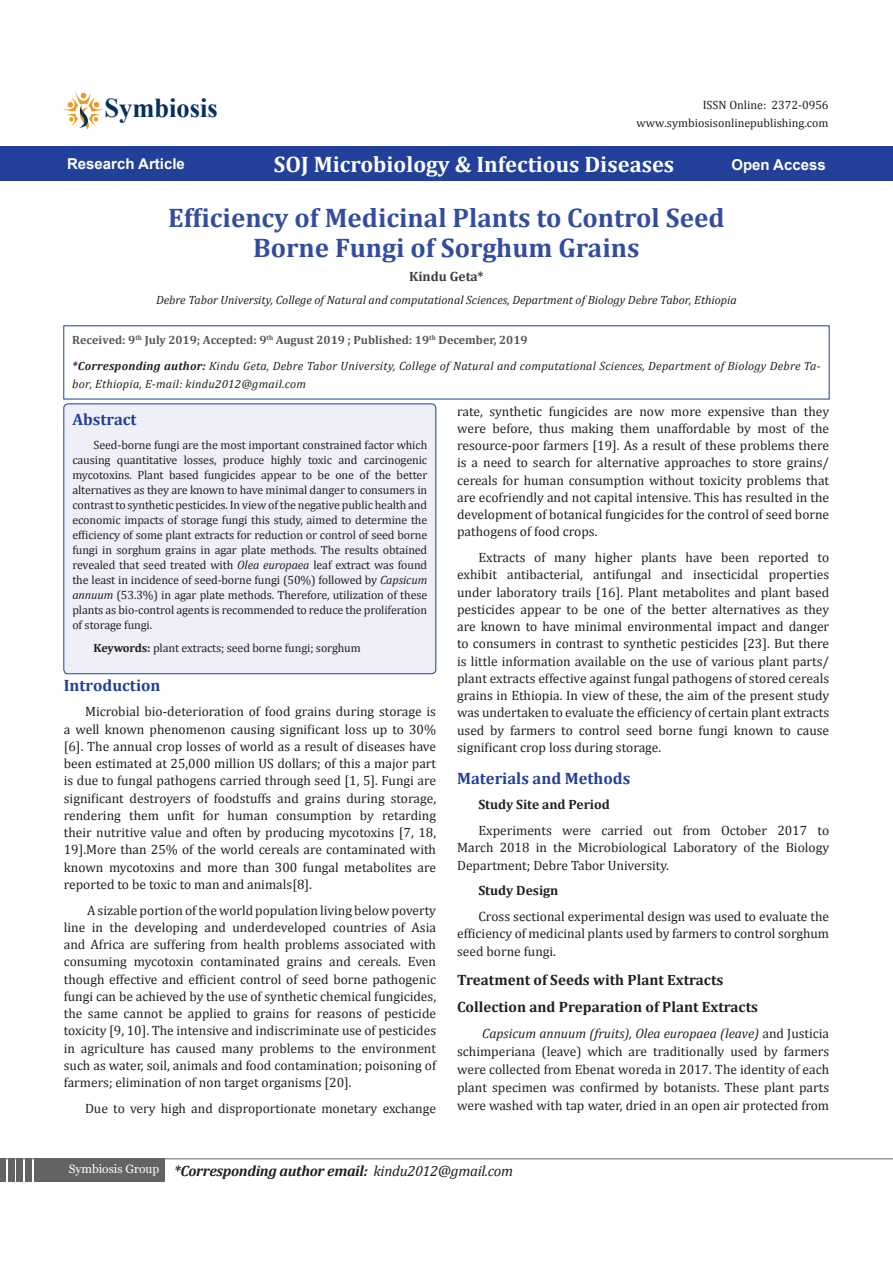
<style>
.page{position:relative;width:893px;height:1263px;background:#fff}
.page>*{position:absolute;margin:0;border:0;box-sizing:border-box;transform-origin:0 0}
.t1{font:700 27.3px "Times New Roman";color:#05305b}
.t2{font:700 27px/30px "Cambria";color:#334ca0;text-align:center}
.Default{font:700 22.5px "Cambria";color:#fff}
.Default-2{font:700 16.5px "Cambria";color:#223f99}
.Sideheadings{font:700 16.5px "Cambria";color:#223f99}
.Default-3{font:700 15px "Cambria";color:#231f20}
.t3{font:italic 700 15px "Cambria";letter-spacing:-.02em;color:#231f20}
.Default-4{font:700 15px "Arial";color:#fff}
.Default-5{font:13.5px/17.2px "Cambria";color:#231f20;text-align:justify}
.Default-6{font:700 13.5px "Cambria";color:#231f20}
.t4{font:700 13.5px "Cambria";color:#3e3e3f}
.Default-7{font:12px/15px "Cambria";letter-spacing:-.01em;color:#231f20;text-align:justify}
.Pa8{font:italic 12px/18px "Cambria";letter-spacing:.015em;color:#231f20}
.Pa8-2{font:700 12px "Cambria";color:#57585a}
.Pa0{font:12px "Cambria";color:#221e1f}
.s1{font-weight:700}
.s2{font-style:italic}
.s3{font-weight:400}
</style>
<div class="page">
<hr style="left:0;top:1158px;width:893px;height:1px;background:#636366">
<div style="left:34px;top:1159px;width:130px;height:23px;background:#636366"></div>
<div style="left:25px;top:1159px;width:7px;height:23px;background:#636366"></div>
<div style="left:17px;top:1159px;width:6px;height:23px;background:#636366"></div>
<div style="left:8px;top:1159px;width:6px;height:23px;background:#636366"></div>
<div style="left:0;top:1159px;width:6px;height:23px;background:#636366"></div>
<svg style="left:62px;top:91px;width:42px;height:38px"></svg>
<div style="left:0;top:146px;width:893px;height:35px;background:#223f99"></div>
<div style="left:64px;top:404px;width:372px;height:270px;background:#eff0f7;border-radius:4px"></div>
<div style="left:64px;top:404px;width:372px;height:270px;border:1px solid #223f99;border-radius:4px"></div>
<svg style="left:64px;top:326px;width:765px;height:73px"></svg>
<p class="t1" style="left:105px;top:89px;width:115px">Symbiosis</p>
<p class="Pa0" style="left:703px;top:98px;width:127px">ISSN Online: 2372-0956</p>
<p class="Pa0" style="left:637px;top:116px;width:193px">www.symbiosisonlinepublishing.com</p>
<p class="Default-4" style="left:67px;top:154px;width:119px">Research Article</p>
<p class="Default" style="left:274px;top:149px;width:402px">SOJ Microbiology &amp; Infectious Diseases</p>
<p class="Default-4" style="left:731px;top:154px;width:96px">Open Access</p>
<p class="t2" style="left:168px;top:202px;width:558px">Efficiency of Medicinal Plants to Control Seed<br>Borne Fungi of Sorghum Grains</p>
<p class="t4" style="left:409px;top:267px;width:76px">Kindu Geta*</p>
<p class="Pa8" style="left:156px;top:291px;width:582px">Debre Tabor University, College of Natural and computational Sciences, Department of Biology Debre Tabor, Ethiopia</p>
<p class="Pa8-2" style="left:72px;top:331px;width:457px">Received: 9<sup>th</sup> July 2019; Accepted: 9<sup>th</sup> August 2019 ; Published: 19<sup>th</sup> December, 2019</p>
<p class="Pa8" style="left:72px;top:357px;width:750px"><span class="s1">*Corresponding author:</span> Kindu Geta, Debre Tabor University, College of Natural and computational Sciences, Department of Biology Debre Ta&shy;bor, Ethiopia, E-mail: kindu2012@gmail.com</p>
<p class="Sideheadings" style="left:72px;top:408px;width:66px">Abstract</p>
<p class="Default-7" style="left:72px;top:437px;width:356px;text-indent:21px">Seed-borne fungi are the most important constrained factor which causing quantitative losses, produce highly toxic and carcinogenic mycotoxins. Plant based fungicides appear to be one of the better alternatives as they are known to have minimal danger to consumers in contrast to synthetic pesticides. In view of the negative public health and economic impacts of storage fungi this study, aimed to determine the efficiency of some plant extracts for reduction or control of seed borne fungi in sorghum grains in agar plate methods. The results obtained revealed that seed treated with <span class="s2">Olea europaea</span> leaf extract was found the least in incidence of seed-borne fungi (50%) followed by <span class="s2">Capsicum annuum</span> (53.3%) in agar plate methods. Therefore, utilization of these plants as bio-control agents is recommended to reduce the proliferation of storage fungi.</p>
<p class="Default-7" style="left:94px;top:641px;width:269px"><span class="s1">Keywords:</span> plant extracts; seed borne fungi; sorghum</p>
<p class="Default-2" style="left:64px;top:673px;width:98px">Introduction</p>
<p class="Default-5" style="left:64px;top:703px;width:374px;text-indent:21px">Microbial bio-deterioration of food grains during storage is a well known phenomenon causing significant loss up to 30% [6]. The annual crop losses of world as a result of diseases have been estimated at 25,000 million US dollars; of this a major part is due to fungal pathogens carried through seed [1, 5]. Fungi are significant destroyers of foodstuffs and grains during storage, rendering them unfit for human consumption by retarding their nutritive value and often by producing mycotoxins [7, 18, 19].More than 25% of the world cereals are contaminated with known mycotoxins and more than 300 fungal metabolites are reported to be toxic to man and animals[8].</p>
<p class="Default-5" style="left:64px;top:901px;width:374px;text-indent:23px">A sizable portion of the world population living below poverty line in the developing and underdeveloped countries of Asia and Africa are suffering from health problems associated with consuming mycotoxin contaminated grains and cereals. Even though effective and efficient control of seed borne pathogenic fungi can be achieved by the use of synthetic chemical fungicides, the same cannot be applied to grains for reasons of pesticide toxicity [9, 10]. The intensive and indiscriminate use of pesticides in agriculture has caused many problems to the environment such as water, soil, animals and food contamination; poisoning of farmers; elimination of non target organisms [20].</p>
<p class="Default-5" style="left:85px;top:1100px;width:353px">Due to very high and disproportionate monetary exchange</p>
<p class="Default-5" style="left:457px;top:402px;width:374px">rate, synthetic fungicides are now more expensive than they were before, thus making them unaffordable by most of the resource-poor farmers [19]. As a result of these problems there is a need to search for alternative approaches to store grains/ cereals for human consumption without toxicity problems that are ecofriendly and not capital intensive. This has resulted in the development of botanical fungicides for the control of seed borne pathogens of food crops.</p>
<p class="Default-5" style="left:457px;top:549px;width:374px;text-indent:21px">Extracts of many higher plants have been reported to exhibit antibacterial, antifungal and insecticidal properties under laboratory trails [16]. Plant metabolites and plant based pesticides appear to be one of the better alternatives as they are known to have minimal environmental impact and danger to consumers in contrast to synthetic pesticides [23]. But there is little information available on the use of various plant parts/ plant extracts effective against fungal pathogens of stored cereals grains in Ethiopia. In view of these, the aim of the present study was undertaken to evaluate the efficiency of certain plant extracts used by farmers to control seed borne fungi known to cause significant crop loss during storage.</p>
<p class="Default-2" style="left:457px;top:766px;width:175px">Materials and Methods</p>
<p class="Default-6" style="left:478px;top:795px;width:133px">Study Site and Period</p>
<p class="Default-5" style="left:457px;top:822px;width:374px;text-indent:21px">Experiments were carried out from October 2017 to March 2018 in the Microbiological Laboratory of the Biology Department; Debre Tabor University.</p>
<p class="Default-6" style="left:478px;top:881px;width:82px">Study Design</p>
<p class="Default-5" style="left:457px;top:908px;width:374px;text-indent:21px">Cross sectional experimental design was used to evaluate the efficiency of medicinal plants used by farmers to control sorghum seed borne fungi.</p>
<p class="Default-3" style="left:457px;top:969px;width:268px">Treatment of Seeds with Plant Extracts</p>
<p class="Default-3" style="left:457px;top:996px;width:302px">Collection and Preparation of Plant Extracts</p>
<p class="Default-5" style="left:457px;top:1024px;width:374px;line-height:18px;text-indent:25px"><span class="s2">Capsicum annuum (fruits), Olea europaea (leave)</span> and Justicia schimperiana (leave) which are traditionally used by farmers were collected from Ebenat woreda in 2017. The identity of each plant specimen was confirmed by botanists. These plant parts were washed with tap water, dried in an open air protected from</p>
<p class="t3" style="left:69px;top:1160px;width:446px"><sup>Symbiosis</sup> <sup>Group</sup> *Corresponding author email: <span class="s3">kindu2012@gmail.com</span></p>
</div>
